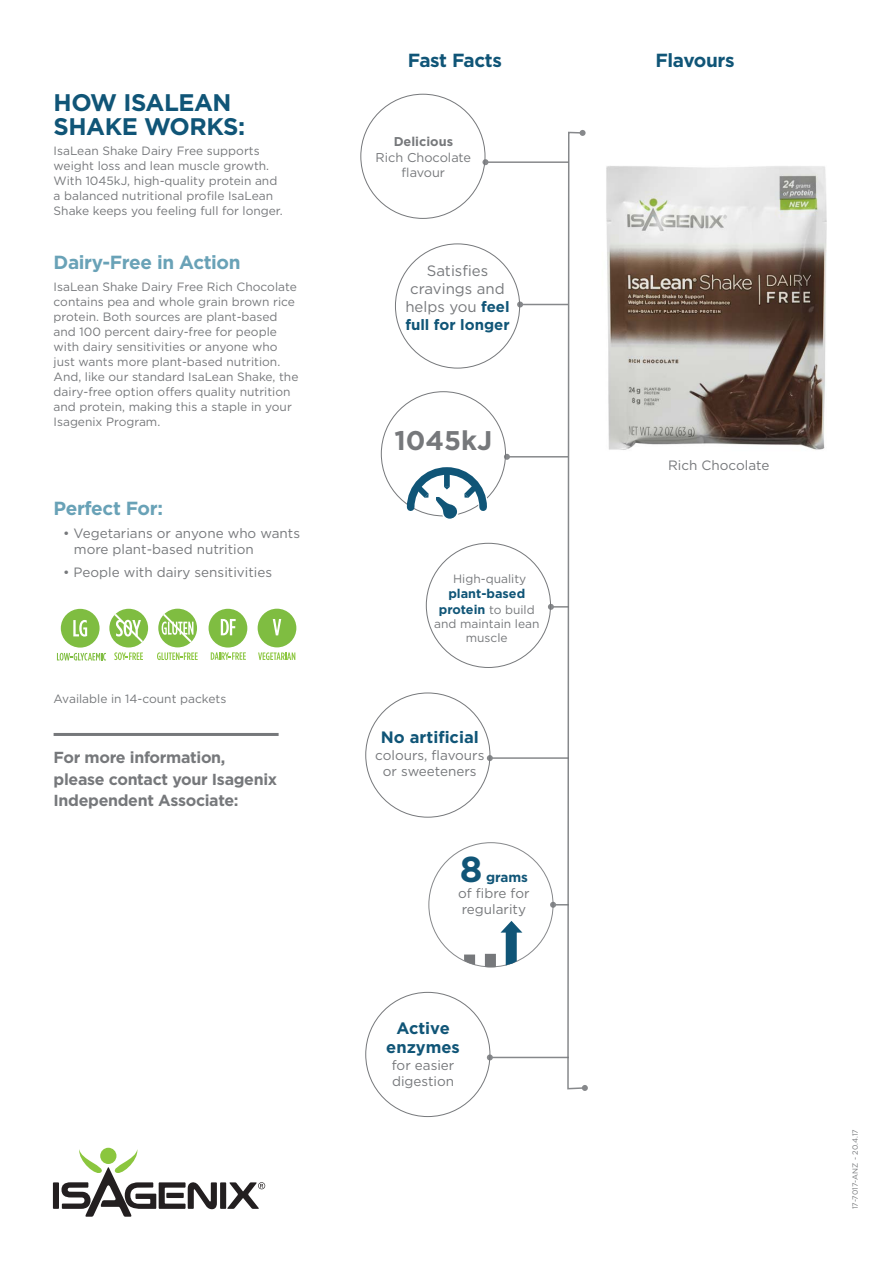
<style>
.page{position:relative;width:893px;height:1263px;background:#fff}
.page>*{position:absolute;margin:0;border:0;box-sizing:border-box;transform-origin:0 0}
.t1{font:700 36px "Gotham";color:#105577}
.t2{font:700 27px "Gotham";color:#76787b}
.t3{font:700 24px/24.6px "Gotham";letter-spacing:-.02em;color:#105577}
.t4{font:700 19.05px "Gotham";letter-spacing:-.02em;color:#69a2b7}
.t5{font:700 19.05px "Gotham";letter-spacing:-.02em;color:#105577}
.t6{font:700 16.5px/19.8px "Gotham";color:#105577;text-align:center}
.t7{font:700 16.05px/21.6px "Gotham";letter-spacing:-.02em;color:#76787b}
.t8{font:15px/18px "Gotham";color:#76787b;text-align:center}
.t9{font:13.5px/16.2px "Gotham";color:#76787b}
.t10{font:700 13.5px "Gotham";color:#105577}
.t11{font:12.75px/15.3px "Gotham";color:#76787b;text-align:center}
.t12{font:700 12.75px "Gotham";color:#76787b}
.t13{font:700 12.6px/15.1px "Gotham";color:#105577;text-align:center}
.t14{font:12px/15px "Gotham";color:#76787b}
.t15{font:7.5px "Gotham";letter-spacing:.01em;color:#76787b}
.s1{font-weight:700;color:#105577}
.s2{font-weight:400;font-size:12px;color:#76787b}
</style>
<div class="page">
<img style="left:606px;top:166px;width:221px;height:284px">
<hr style="left:54px;top:733px;width:225px;height:3px;background:#76787b">
<hr style="left:520px;top:304px;width:48px;height:1px;background:#76787b">
<svg style="left:517px;top:301px;width:6px;height:6px"></svg>
<hr style="left:490px;top:757px;width:79px;height:2px;background:#76787b">
<svg style="left:487px;top:755px;width:6px;height:6px"></svg>
<svg style="left:548px;top:130px;width:40px;height:961px"></svg>
<div style="left:485px;top:954px;width:11px;height:13px;background:#76787b"></div>
<svg style="left:464px;top:954px;width:11px;height:12px"></svg>
<div style="left:506px;top:929px;width:11px;height:38px;background:#105577"></div>
<svg style="left:500px;top:921px;width:22px;height:12px"></svg>
<hr style="left:507px;top:456px;width:61px;height:1px;background:#76787b">
<svg style="left:504px;top:454px;width:6px;height:6px"></svg>
<svg style="left:403px;top:467px;width:88px;height:52px"></svg>
<div style="left:61px;top:609px;width:39px;height:39px;background:#7fbd41;border-radius:50%"></div>
<svg style="left:73px;top:620px;width:14px;height:16px"></svg>
<svg style="left:57px;top:653px;width:49px;height:7px"></svg>
<svg style="left:114px;top:652px;width:29px;height:8px"></svg>
<div style="left:109px;top:609px;width:39px;height:38px;background:#7fbd41;border-radius:50%"></div>
<svg style="left:114px;top:614px;width:29px;height:28px"></svg>
<svg style="left:157px;top:652px;width:41px;height:8px"></svg>
<div style="left:158px;top:609px;width:39px;height:38px;background:#7fbd41;border-radius:50%"></div>
<svg style="left:162px;top:614px;width:31px;height:29px"></svg>
<svg style="left:211px;top:652px;width:35px;height:8px"></svg>
<div style="left:209px;top:609px;width:38px;height:38px;background:#7fbd41;border-radius:50%"></div>
<svg style="left:221px;top:619px;width:15px;height:16px"></svg>
<div style="left:258px;top:609px;width:38px;height:38px;background:#7fbd41;border-radius:50%"></div>
<svg style="left:273px;top:619px;width:8px;height:16px"></svg>
<svg style="left:258px;top:652px;width:37px;height:8px"></svg>
<hr style="left:485px;top:161px;width:84px;height:2px;background:#76787b">
<svg style="left:482px;top:159px;width:6px;height:6px"></svg>
<div style="left:53px;top:1182px;width:6px;height:27px;background:#231f20;border-radius:2px"></div>
<div style="left:220px;top:1182px;width:6px;height:27px;background:#231f20;border-radius:2px"></div>
<svg style="left:62px;top:1149px;width:155px;height:68px"></svg>
<svg style="left:227px;top:1182px;width:38px;height:27px"></svg>
<hr style="left:490px;top:1057px;width:79px;height:1px;background:#76787b">
<svg style="left:487px;top:1054px;width:6px;height:6px"></svg>
<h3 class="t3" style="left:54px;top:90px;width:193px">HOW ISALEAN<br>SHAKE WORKS:</h3>
<p class="t14" style="left:54px;top:143px;width:231px">IsaLean Shake Dairy Free supports weight loss and lean muscle growth.<br>With 1045kJ, high-quality protein and a balanced nutritional profile IsaLean Shake keeps you feeling full for longer.</p>
<h3 class="t4" style="left:54px;top:250px;width:189px">Dairy-Free in Action</h3>
<p class="t14" style="left:54px;top:279px;width:246px">IsaLean Shake Dairy Free Rich Chocolate contains pea and whole grain brown rice protein. Both sources are plant-based and 100 percent dairy-free for people with dairy sensitivities or anyone who just wants more plant-based nutrition.<br>And, like our standard IsaLean Shake, the dairy-free option offers quality nutrition and protein, making this a staple in your Isagenix Program.</p>
<h3 class="t4" style="left:54px;top:496px;width:111px">Perfect For:</h3>
<p class="t9" style="left:74px;top:525px;width:228px;text-indent:-11px">• Vegetarians or anyone who wants more plant-based nutrition</p>
<p class="t9" style="left:63px;top:564px;width:211px">• People with dairy sensitivities</p>
<p class="t14" style="left:54px;top:691px;width:174px">Available in 14-count packets</p>
<h3 class="t7" style="left:54px;top:746px;width:225px">For more information, please contact your Isagenix<br>Independent Associate:</h3>
<h3 class="t5" style="left:408px;top:48px;width:96px">Fast Facts</h3>
<h3 class="t5" style="left:655px;top:48px;width:81px">Flavours</h3>
<p class="t12" style="left:394px;top:133px;width:61px">Delicious</p>
<p class="t11" style="left:376px;top:149px;width:97px">Rich Chocolate flavour</p>
<p class="t8" style="left:405px;top:262px;width:106px">Satisfies cravings and helps you <span class="s1">feel full for longer</span></p>
<h2 class="t2" style="left:394px;top:422px;width:99px">1045kJ</h2>
<p class="t14" style="left:453px;top:571px;width:75px">High-quality</p>
<p class="t13" style="left:439px;top:586px;width:97px">plant-based protein <span class="s2">to build</span></p>
<p class="t14" style="left:434px;top:616px;width:107px;line-height:14.4px;text-align:center">and maintain lean muscle</p>
<h3 class="t6" style="left:381px;top:728px;width:99px">No artificial</h3>
<p class="t9" style="left:375px;top:746px;width:111px;text-align:center">colours, flavours or sweeteners</p>
<h1 class="t1" style="left:460px;top:845px;width:24px">8</h1>
<p class="t10" style="left:486px;top:868px;width:44px">grams</p>
<p class="t9" style="left:458px;top:885px;width:73px">of fibre for regularity</p>
<h3 class="t6" style="left:386px;top:1018px;width:75px">Active enzymes</h3>
<p class="t9" style="left:392px;top:1056px;width:64px">for easier digestion</p>
<p class="t9" style="left:668px;top:456px;width:103px">Rich Chocolate</p>
<p class="t15" style="left:850px;top:1209px;width:82px;rotate:-90deg">17-7017-ANZ - 20.4.17</p>
</div>
